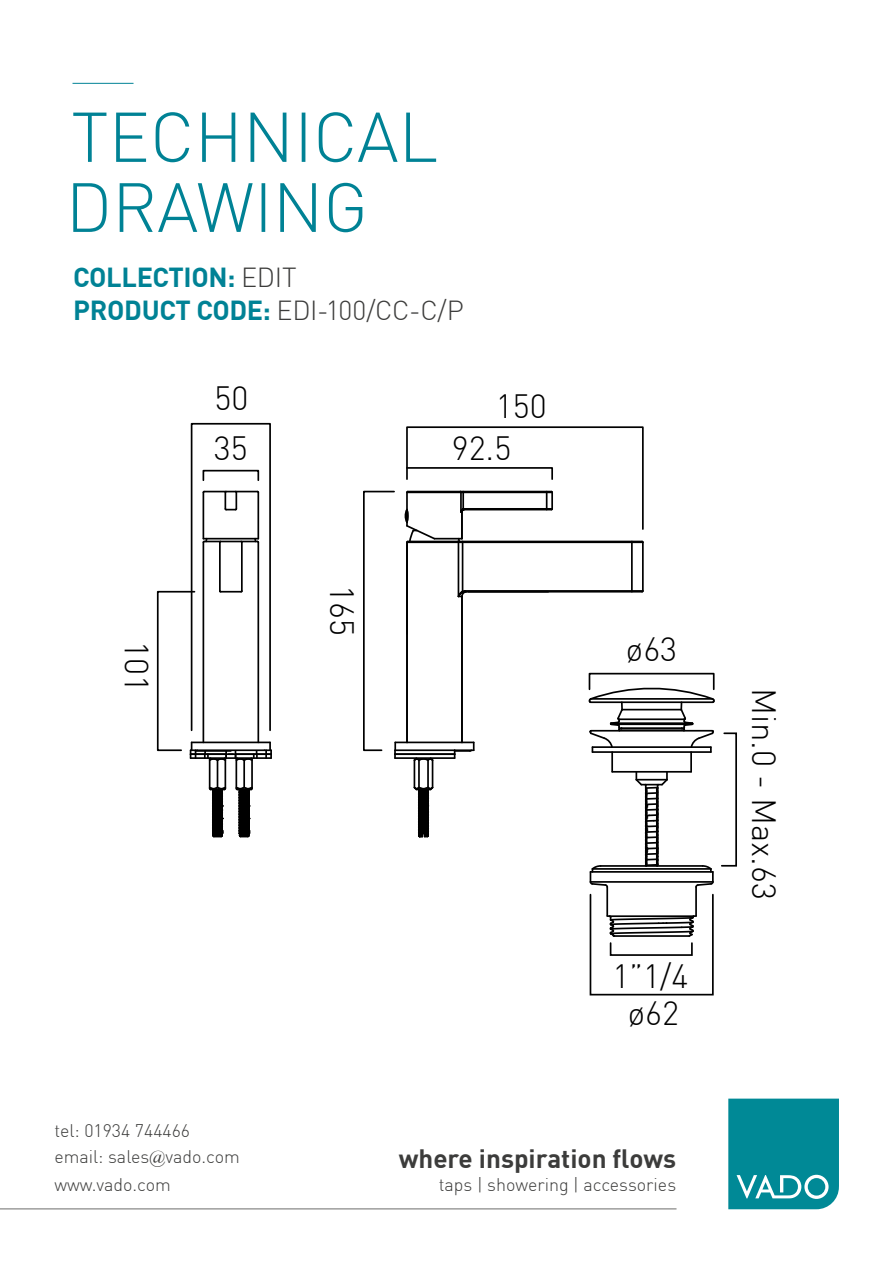
<style>
.page{position:relative;width:893px;height:1263px;background:#fff}
.page>*{position:absolute;margin:0;border:0;box-sizing:border-box;transform-origin:0 0}
.t1{font:300 33px/50.6px "DIN";color:#000}
.t2{font:700 27px/33px "DIN";letter-spacing:-.01em;color:#008295}
.t3{font:700 25.95px "DIN";color:#3c3c3b}
.t4{font:300 17.85px "DIN";color:#3c3c3b}
.s1{font-weight:300;color:#3c3c3b}
.s2{font-family:"Bell";font-weight:400}
</style>
<div class="page">
<hr style="left:73px;top:83px;width:61px;height:1px;background:#008295">
<svg style="left:73px;top:112px;width:363px;height:50px"></svg>
<svg style="left:728px;top:1098px;width:111px;height:111px"></svg>
<hr style="left:0;top:1208px;width:676px;height:1px;background:#9d9d9c">
<svg style="left:73px;top:183px;width:289px;height:49px"></svg>
<svg style="left:202px;top:537px;width:7px;height:7px"></svg>
<svg style="left:253px;top:537px;width:7px;height:7px"></svg>
<hr style="left:204px;top:491px;width:54px;height:1px;background:#000">
<hr style="left:203px;top:538px;width:55px;height:1px;background:#000">
<hr style="left:204px;top:541px;width:54px;height:1px;background:#000">
<hr style="left:257px;top:492px;width:2px;height:47px;background:#000">
<hr style="left:257px;top:542px;width:2px;height:200px;background:#000">
<hr style="left:241px;top:542px;width:2px;height:49px;background:#000">
<svg style="left:224px;top:490px;width:14px;height:21px"></svg>
<hr style="left:219px;top:542px;width:2px;height:49px;background:#000">
<hr style="left:203px;top:492px;width:1px;height:47px;background:#000">
<hr style="left:203px;top:542px;width:1px;height:200px;background:#000">
<hr style="left:642px;top:542px;width:2px;height:49px;background:#000">
<hr style="left:631px;top:541px;width:2px;height:51px;background:#000">
<hr style="left:465px;top:590px;width:178px;height:2px;background:#000">
<svg style="left:457px;top:589px;width:11px;height:9px"></svg>
<hr style="left:462px;top:541px;width:1px;height:50px;background:#000">
<hr style="left:461px;top:596px;width:2px;height:146px;background:#000">
<hr style="left:458px;top:542px;width:1px;height:54px;background:#000">
<hr style="left:395px;top:741px;width:79px;height:2px;background:#000">
<hr style="left:395px;top:749px;width:60px;height:2px;background:#000">
<svg style="left:454px;top:742px;width:21px;height:16px"></svg>
<hr style="left:395px;top:753px;width:60px;height:2px;background:#000">
<hr style="left:395px;top:757px;width:60px;height:2px;background:#000">
<hr style="left:406px;top:542px;width:2px;height:200px;background:#000">
<svg style="left:412px;top:757px;width:23px;height:81px"></svg>
<div style="left:191px;top:423px;width:80px;height:308px;border:2px solid #000"></div>
<div style="left:203px;top:470px;width:56px;height:11px;border:2px solid #000"></div>
<svg style="left:363px;top:490px;width:33px;height:268px"></svg>
<svg style="left:404px;top:426px;width:240px;height:118px"></svg>
<svg style="left:156px;top:589px;width:116px;height:249px"></svg>
<hr style="left:606px;top:887px;width:2px;height:29px;background:#000">
<hr style="left:695px;top:887px;width:2px;height:29px;background:#000">
<svg style="left:607px;top:913px;width:89px;height:24px"></svg>
<div style="left:589px;top:673px;width:126px;height:17px;border:2px solid #000"></div>
<svg style="left:588px;top:685px;width:149px;height:204px"></svg>
<div style="left:590px;top:894px;width:124px;height:101px;border:2px solid #000"></div>
<div style="left:610px;top:942px;width:83px;height:14px;border:2px solid #000"></div>
<h2 class="t2" style="left:73px;top:259px;width:392px">COLLECTION: <span class="s1">EDIT<br></span>PRODUCT CODE: <span class="s1">EDI-100/CC-C/P</span></h2>
<h1 class="t1" style="left:214px;top:372px;width:36px">50<br>35</h1>
<h1 class="t1" style="left:367px;top:585px;width:52px;rotate:90deg">165</h1>
<h1 class="t1" style="left:496px;top:381px;width:52px">150</h1>
<h1 class="t1" style="left:452px;top:423px;width:61px">92.5</h1>
<h1 class="t1" style="left:162px;top:641px;width:52px;rotate:90deg">101</h1>
<h1 class="t1" style="left:626px;top:623px;width:53px">ø63</h1>
<h1 class="t1" style="left:613px;top:950px;width:77px">1”1/4</h1>
<p class="t4" style="left:54px;top:1119px;width:137px">tel: 01934 744466</p>
<p class="t4" style="left:54px;top:1146px;width:187px">email: sales<span class="s2">@</span>vado.com</p>
<h1 class="t1" style="left:628px;top:987px;width:53px">ø62</h1>
<h3 class="t3" style="left:399px;top:1141px;width:279px">where inspiration flows</h3>
<p class="t4" style="left:54px;top:1173px;width:118px">www.vado.com</p>
<p class="t4" style="left:439px;top:1173px;width:239px">taps | showering | accessories</p>
<h1 class="t1" style="left:790px;top:688px;width:214px;rotate:90deg">Min.0 - Max.63</h1>
</div>
